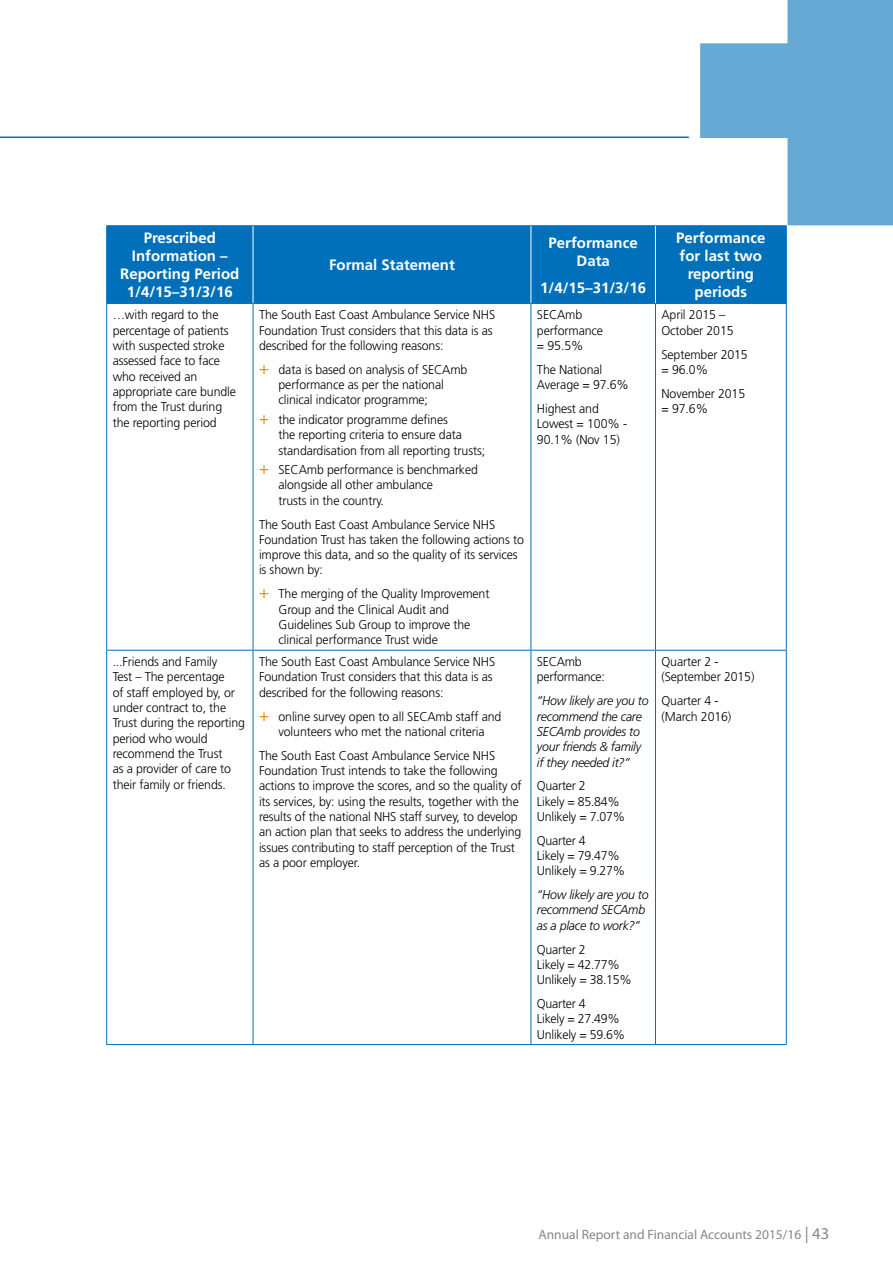
<style>
.page{position:relative;width:893px;height:1263px;background:#fff}
.page>*{position:absolute;margin:0;border:0;box-sizing:border-box;transform-origin:0 0}
.t1{font:700 15px/18px "Frutiger";color:#fff;text-align:center}
.t2{font:13.5px "Myriad Pro";color:#878787}
.t3{font:300 12.75px/15.3px "Frutiger";letter-spacing:-.01em;color:#000}
.t4{font:italic 300 12.75px/15.3px "Frutiger";letter-spacing:-.02em;color:#000}
.s1{font-size:17.25px;color:#ee8a00}
.s2{font-size:16.5px}
</style>
<div class="page">
<hr style="left:0;top:136px;width:689px;height:2px;background:#0070ba">
<svg style="left:700px;top:0;width:193px;height:225px"></svg>
<div style="left:107px;top:226px;width:679px;height:77px;background:#0070ba"></div>
<hr style="left:106px;top:304px;width:1px;height:346px;background:#0070ba">
<hr style="left:106px;top:650px;width:1px;height:394px;background:#0070ba">
<hr style="left:253px;top:304px;width:1px;height:346px;background:#0070ba">
<hr style="left:253px;top:650px;width:1px;height:394px;background:#0070ba">
<hr style="left:531px;top:304px;width:1px;height:346px;background:#0070ba">
<hr style="left:531px;top:650px;width:1px;height:394px;background:#0070ba">
<hr style="left:655px;top:304px;width:1px;height:346px;background:#0070ba">
<hr style="left:786px;top:304px;width:1px;height:346px;background:#0070ba">
<hr style="left:655px;top:650px;width:1px;height:394px;background:#0070ba">
<hr style="left:786px;top:650px;width:1px;height:394px;background:#0070ba">
<hr style="left:106px;top:650px;width:147px;height:1px;background:#0070ba">
<hr style="left:106px;top:1044px;width:147px;height:1px;background:#0070ba">
<hr style="left:253px;top:650px;width:278px;height:1px;background:#0070ba">
<hr style="left:253px;top:1044px;width:278px;height:1px;background:#0070ba">
<hr style="left:531px;top:650px;width:124px;height:1px;background:#0070ba">
<hr style="left:531px;top:1044px;width:124px;height:1px;background:#0070ba">
<hr style="left:655px;top:650px;width:132px;height:1px;background:#0070ba">
<hr style="left:655px;top:1044px;width:132px;height:1px;background:#0070ba">
<hr style="left:106px;top:225px;width:147px;height:1px;background:#0070ba">
<hr style="left:106px;top:226px;width:1px;height:77px;background:#0070ba">
<hr style="left:106px;top:303px;width:147px;height:1px;background:#0070ba">
<hr style="left:253px;top:225px;width:278px;height:1px;background:#0070ba">
<hr style="left:253px;top:303px;width:278px;height:1px;background:#0070ba">
<hr style="left:531px;top:225px;width:124px;height:1px;background:#0070ba">
<hr style="left:531px;top:303px;width:124px;height:1px;background:#0070ba">
<hr style="left:655px;top:225px;width:132px;height:1px;background:#0070ba">
<hr style="left:786px;top:226px;width:1px;height:77px;background:#0070ba">
<hr style="left:655px;top:303px;width:132px;height:1px;background:#0070ba">
<hr style="left:253px;top:226px;width:1px;height:77px;background:#fff">
<hr style="left:531px;top:226px;width:1px;height:77px;background:#fff">
<hr style="left:655px;top:226px;width:1px;height:77px;background:#fff">
<p class="t1" style="left:120px;top:229px;width:121px">Prescribed<br>Information –<br>Reporting Period<br>1/4/15–31/3/16</p>
<p class="t1" style="left:329px;top:256px;width:127px">Formal Statement</p>
<p class="t3" style="left:113px;top:307px;width:125px">…with regard to the percentage of patients with suspected stroke assessed face to face who received an appropriate care bundle from the Trust during the reporting period</p>
<p class="t3" style="left:259px;top:307px;width:238px">The South East Coast Ambulance Service NHS<br>Foundation Trust considers that this data is as described for the following reasons:</p>
<p class="t3" style="left:279px;top:362px;width:190px;text-indent:-20px"><span class="s1">+</span> data is based on analysis of SECAmb performance as per the national clinical indicator programme;</p>
<p class="t3" style="left:279px;top:412px;width:208px;text-indent:-20px"><span class="s1">+</span> the indicator programme defines<br>the reporting criteria to ensure data standardisation from all reporting trusts;</p>
<p class="t3" style="left:279px;top:462px;width:201px;text-indent:-20px"><span class="s1">+</span> SECAmb performance is benchmarked alongside all other ambulance<br>trusts in the country.</p>
<p class="t3" style="left:259px;top:516px;width:266px">The South East Coast Ambulance Service NHS Foundation Trust has taken the following actions to improve this data, and so the quality of its services is shown by:</p>
<p class="t3" style="left:279px;top:586px;width:212px;text-indent:-20px"><span class="s1">+</span> The merging of the Quality Improvement Group and the Clinical Audit and Guidelines Sub Group to improve the clinical performance Trust wide</p>
<p class="t3" style="left:113px;top:654px;width:134px">...Friends and Family<br>Test – The percentage<br>of staff employed by, or under contract to, the<br>Trust during the reporting period who would recommend the Trust<br>as a provider of care to their family or friends.</p>
<p class="t3" style="left:259px;top:654px;width:238px">The South East Coast Ambulance Service NHS<br>Foundation Trust considers that this data is as described for the following reasons:</p>
<p class="t3" style="left:259px;top:708px;width:244px;text-align:center"><span class="s1">+</span> online survey open to all SECAmb staff and volunteers who met the national criteria</p>
<p class="t3" style="left:259px;top:748px;width:264px">The South East Coast Ambulance Service NHS Foundation Trust intends to take the following actions to improve the scores, and so the quality of its services, by: using the results, together with the results of the national NHS staff survey, to develop an action plan that seeks to address the underlying issues contributing to staff perception of the Trust as a poor employer.</p>
<p class="t1" style="left:549px;top:234px;width:91px">Performance<br>Data</p>
<p class="t1" style="left:540px;top:278px;width:107px">1/4/15–31/3/16</p>
<p class="t3" style="left:537px;top:307px;width:68px">SECAmb performance = 95.5%</p>
<p class="t3" style="left:537px;top:362px;width:94px">The National<br>Average = 97.6%</p>
<p class="t3" style="left:537px;top:401px;width:92px">Highest and<br>Lowest = 100% -<br>90.1% (Nov 15)</p>
<p class="t3" style="left:537px;top:654px;width:70px">SECAmb performance:</p>
<p class="t4" style="left:537px;top:693px;width:113px">“How likely are you to recommend the care<br>SECAmb provides to your friends &amp; family if they needed it?”</p>
<p class="t3" style="left:537px;top:778px;width:90px">Quarter 2<br>Likely = 85.84%<br>Unlikely = 7.07%</p>
<p class="t3" style="left:537px;top:833px;width:90px">Quarter 4<br>Likely = 79.47%<br>Unlikely = 9.27%</p>
<p class="t4" style="left:537px;top:887px;width:113px">“How likely are you to recommend SECAmb as a place to work?”</p>
<p class="t3" style="left:537px;top:941px;width:96px">Quarter 2<br>Likely = 42.77%<br>Unlikely = 38.15%</p>
<p class="t3" style="left:537px;top:996px;width:90px">Quarter 4<br>Likely = 27.49%<br>Unlikely = 59.6%</p>
<p class="t1" style="left:676px;top:229px;width:91px">Performance for last two reporting periods</p>
<p class="t3" style="left:661px;top:307px;width:74px">April 2015 –<br>October 2015</p>
<p class="t3" style="left:661px;top:346px;width:88px">September 2015 = 96.0%</p>
<p class="t3" style="left:661px;top:386px;width:85px">November 2015 = 97.6%</p>
<p class="t3" style="left:661px;top:654px;width:94px">Quarter 2 - (September 2015)</p>
<p class="t3" style="left:661px;top:693px;width:71px">Quarter 4 - (March 2016)</p>
<p class="t2" style="left:539px;top:1226px;width:292px">Annual Report and Financial Accounts 2015/16 <span class="s2">| 43</span></p>
</div>
